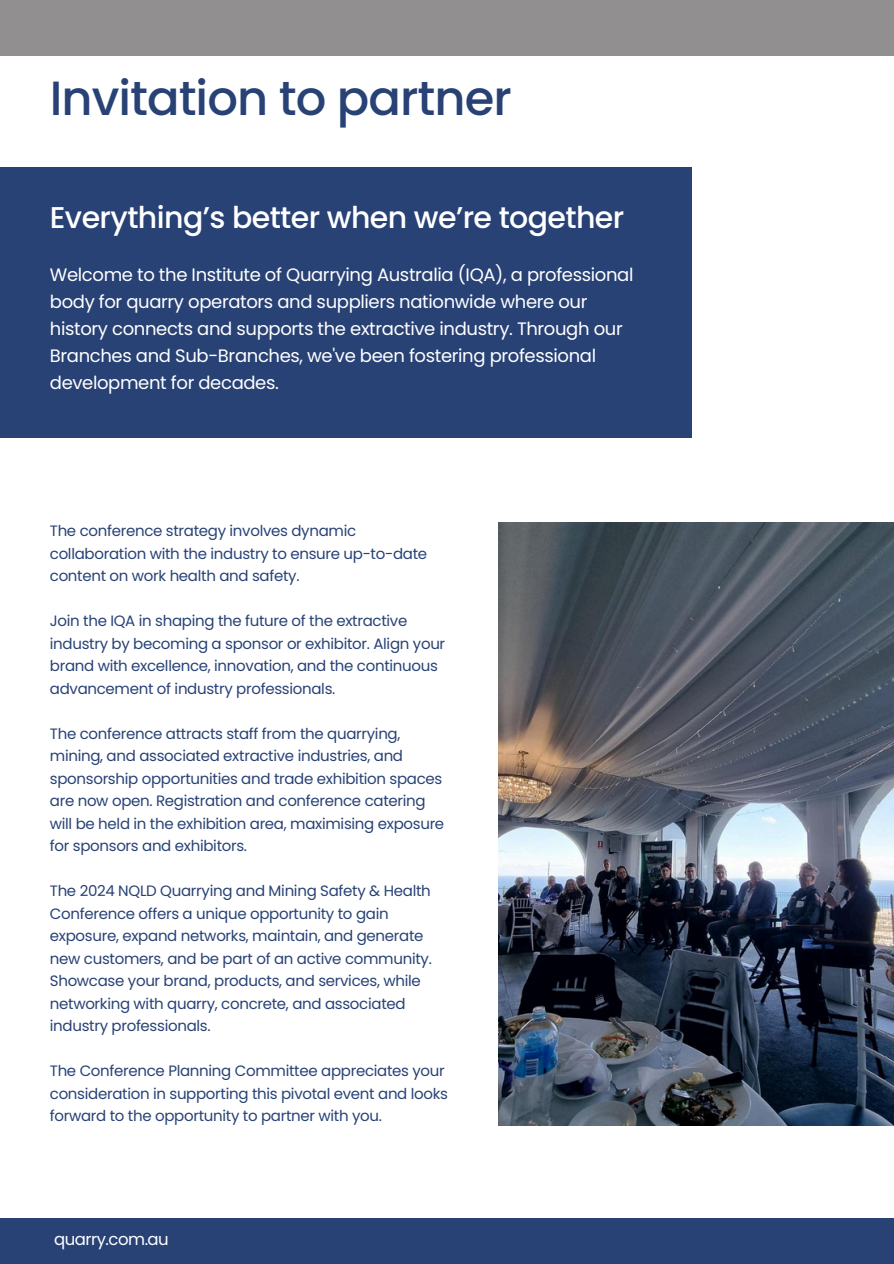
<style>
.page{position:relative;width:894px;height:1264px;background:#fff}
.page>*{position:absolute;margin:0;border:0;box-sizing:border-box;transform-origin:0 0}
.t1{font:500 48px "Poppins";letter-spacing:-.02em;color:#284276}
.t2{font:500 30px "Poppins";letter-spacing:-.02em;color:#fff}
.t3{font:18px/27px "Poppins";letter-spacing:-.02em;color:#fff}
.t4{font:16.5px "Poppins";letter-spacing:-.03em;color:#fff}
.t5{font:15px/22.5px "Poppins";letter-spacing:-.02em;color:#284276}
</style>
<div class="page">
<div style="left:0;top:0;width:893px;height:56px;background:#918f8f"></div>
<div style="left:0;top:1217px;width:893px;height:46px;background:#284276"></div>
<div style="left:0;top:167px;width:691px;height:271px;background:#284276"></div>
<img style="left:499px;top:522px;width:394px;height:603px">
<h1 class="t1" style="left:50px;top:64px;width:463px">Invitation to partner</h1>
<p class="t2" style="left:50px;top:197px;width:576px">Everything’s better when we’re together</p>
<h3 class="t3" style="left:50px;top:261px;width:585px">Welcome to the Institute of Quarrying Australia (IQA), a professional body for quarry operators and suppliers nationwide where our history connects and supports the extractive industry. Through our Branches and Sub-Branches, we've been fostering professional development for decades.</h3>
<p class="t5" style="left:50px;top:519px;width:379px">The conference strategy involves dynamic collaboration with the industry to ensure up-to-date content on work health and safety.</p>
<p class="t5" style="left:50px;top:609px;width:397px">Join the IQA in shaping the future of the extractive industry by becoming a sponsor or exhibitor. Align your brand with excellence, innovation, and the continuous advancement of industry professionals.</p>
<p class="t5" style="left:50px;top:722px;width:396px">The conference attracts staff from the quarrying, mining, and associated extractive industries, and sponsorship opportunities and trade exhibition spaces are now open. Registration and conference catering will be held in the exhibition area, maximising exposure for sponsors and exhibitors.</p>
<p class="t5" style="left:50px;top:879px;width:382px">The 2024 NQLD Quarrying and Mining Safety &amp; Health</p>
<p class="t5" style="left:50px;top:902px;width:383px">Conference offers a unique opportunity to gain exposure, expand networks, maintain, and generate new customers, and be part of an active community.<br>Showcase your brand, products, and services, while networking with quarry, concrete, and associated industry professionals.</p>
<p class="t5" style="left:50px;top:1059px;width:399px">The Conference Planning Committee appreciates your consideration in supporting this pivotal event and looks forward to the opportunity to partner with you.</p>
<h2 class="t4" style="left:54px;top:1227px;width:116px">quarry.com.au</h2>
</div>
